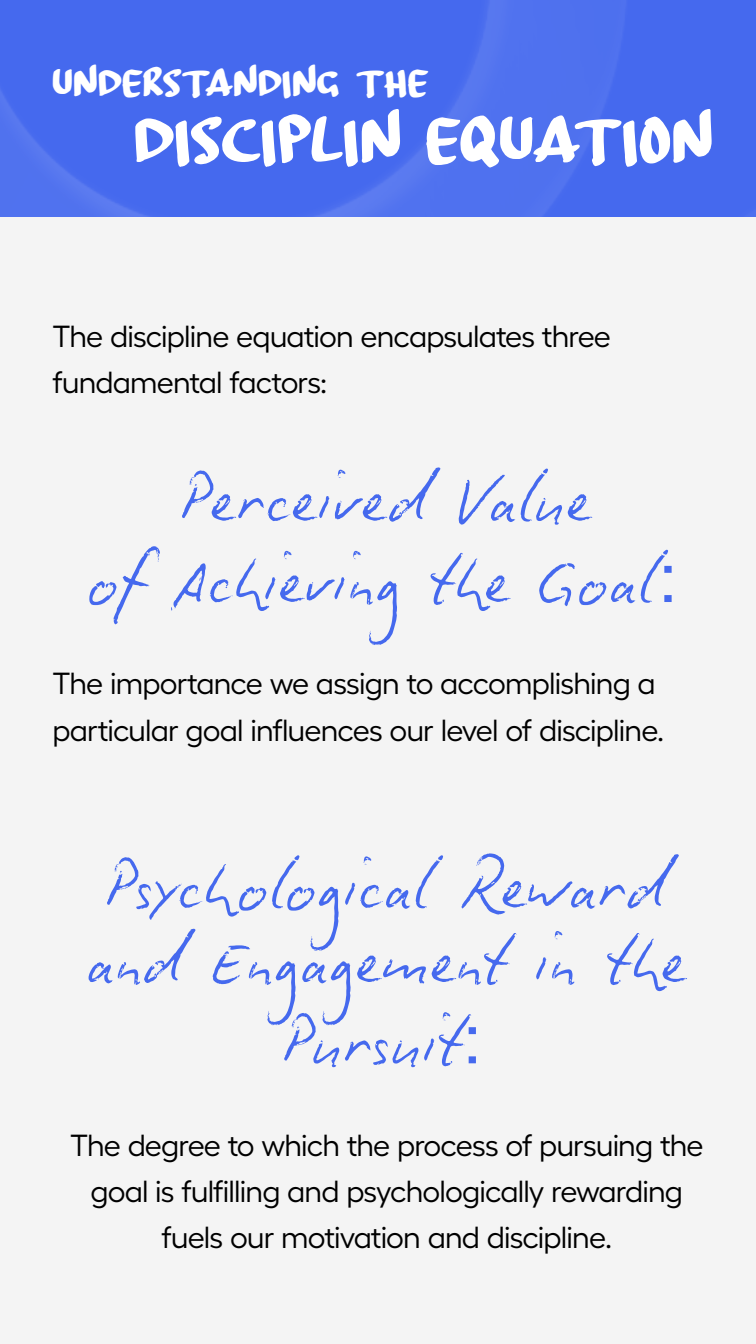
<style>
.page{position:relative;width:756px;height:1344px;background:#f4f4f4}
.page>*{position:absolute;margin:0;border:0;box-sizing:border-box;transform-origin:0 0}
.HEAD{font:70px/74.5px "Biro Scriptreduced";letter-spacing:.025em;color:#4569ee}
.HEAD-2{font:66.5px "Board Marker";letter-spacing:-.01em;color:#fff}
.Стиль_абзаца_1{font:39.2px "Board Marker";color:#fff}
.Стиль_абзаца_1-2{font:30.45px/46.2px "Hellix";letter-spacing:-.03em;color:#000}
.HEAD-3{font:30.45px/46.2px "Hellix";letter-spacing:-.03em;color:#000;text-align:center}
</style>
<div class="page">
<img style="left:0;top:0;width:756px;height:217px">
<p class="Стиль_абзаца_1" style="left:52px;top:59px;width:45px">UNDERSTANDING</p>
<p class="Стиль_абзаца_1" style="left:356px;top:59px;width:25px">THE</p>
<p class="HEAD-2" style="left:134px;top:101px;width:155px">DISCIPLIN</p>
<p class="HEAD-2" style="left:426px;top:101px;width:111px">EQUATION</p>
<p class="Стиль_абзаца_1-2" style="left:52px;top:310px;width:560px">The discipline equation encapsulates three fundamental factors:</p>
<p class="HEAD" style="left:183px;top:459px;width:410px">Perceived Value</p>
<p class="HEAD" style="left:89px;top:541px;width:596px">of Achieving the Goal:</p>
<p class="Стиль_абзаца_1-2" style="left:52px;top:658px;width:613px">The importance we assign to accomplishing a particular goal influences our level of discipline.</p>
<p class="HEAD" style="left:88px;top:846px;width:599px">Psychological Reward and Engagement in the</p>
<p class="HEAD" style="left:285px;top:1002px;width:205px">Pursuit:</p>
<p class="HEAD-3" style="left:70px;top:1119px;width:635px">The degree to which the process of pursuing the goal is fulfilling and psychologically rewarding</p>
<p class="HEAD-3" style="left:161px;top:1211px;width:452px">fuels our motivation and discipline.</p>
</div>
